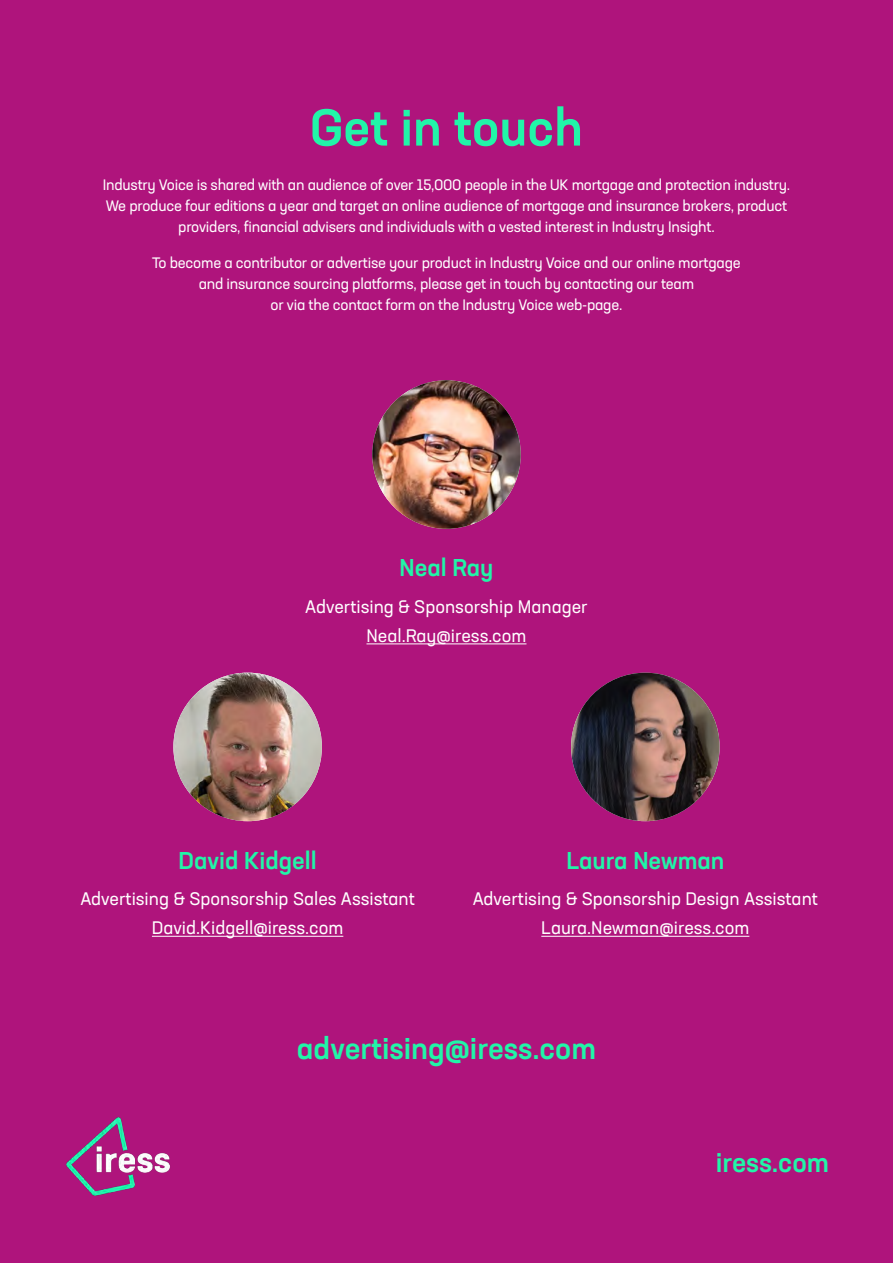
<style>
.page{position:relative;width:893px;height:1263px;background:#af147c}
.page>*{position:absolute;margin:0;border:0;box-sizing:border-box;transform-origin:0 0}
.t1{font:500 51px "Neusa Next Std";color:#21f5a8}
.t2{font:500 30px "Neusa Next Std";color:#21f5a8}
.t3{font:500 27px "Neusa Next Std";color:#21f5a8}
.t4{font:500 24px "Neusa Next Std";color:#21f5a8}
.t5{font:18px/29.1px "Neusa Next Std";color:#fff;text-align:center}
.t6{font:15px/21px "Neusa Next Std";letter-spacing:-.015em;color:#fff;text-align:center}
</style>
<div class="page">
<img style="left:372px;top:380px;width:149px;height:149px;border-radius:74px">
<hr style="left:366px;top:643px;width:160px;height:1px;background:#fff">
<img style="left:173px;top:673px;width:149px;height:148px;border-radius:74px">
<hr style="left:152px;top:936px;width:191px;height:1px;background:#fff">
<img style="left:571px;top:673px;width:149px;height:148px;border-radius:74px">
<hr style="left:541px;top:936px;width:208px;height:1px;background:#fff">
<img style="left:66px;top:1117px;width:104px;height:79px">
<h1 class="t1" style="left:310px;top:95px;width:274px">Get in touch</h1>
<p class="t6" style="left:103px;top:174px;width:689px">Industry Voice is shared with an audience of over 15,000 people in the UK mortgage and protection industry.<br>We produce four editions a year and target an online audience of mortgage and insurance brokers, product providers, financial advisers and individuals with a vested interest in Industry Insight.</p>
<p class="t6" style="left:152px;top:252px;width:590px">To become a contributor or advertise your product in Industry Voice and our online mortgage and insurance sourcing platforms, please get in touch by contacting our team<br>or via the contact form on the Industry Voice web-page.</p>
<h3 class="t4" style="left:400px;top:553px;width:95px">Neal Ray</h3>
<p class="t5" style="left:305px;top:592px;width:284px">Advertising &amp; Sponsorship Manager<br>Neal.Ray@iress.com</p>
<h3 class="t4" style="left:179px;top:845px;width:140px">David Kidgell</h3>
<p class="t5" style="left:80px;top:884px;width:336px">Advertising &amp; Sponsorship Sales Assistant<br>David.Kidgell@iress.com</p>
<h3 class="t4" style="left:566px;top:845px;width:160px">Laura Newman</h3>
<p class="t5" style="left:473px;top:884px;width:347px">Advertising &amp; Sponsorship Design Assistant<br>Laura.Newman@iress.com</p>
<h2 class="t2" style="left:297px;top:1029px;width:301px">advertising@iress.com</h2>
<h3 class="t3" style="left:716px;top:1145px;width:115px">iress.com</h3>
</div>
